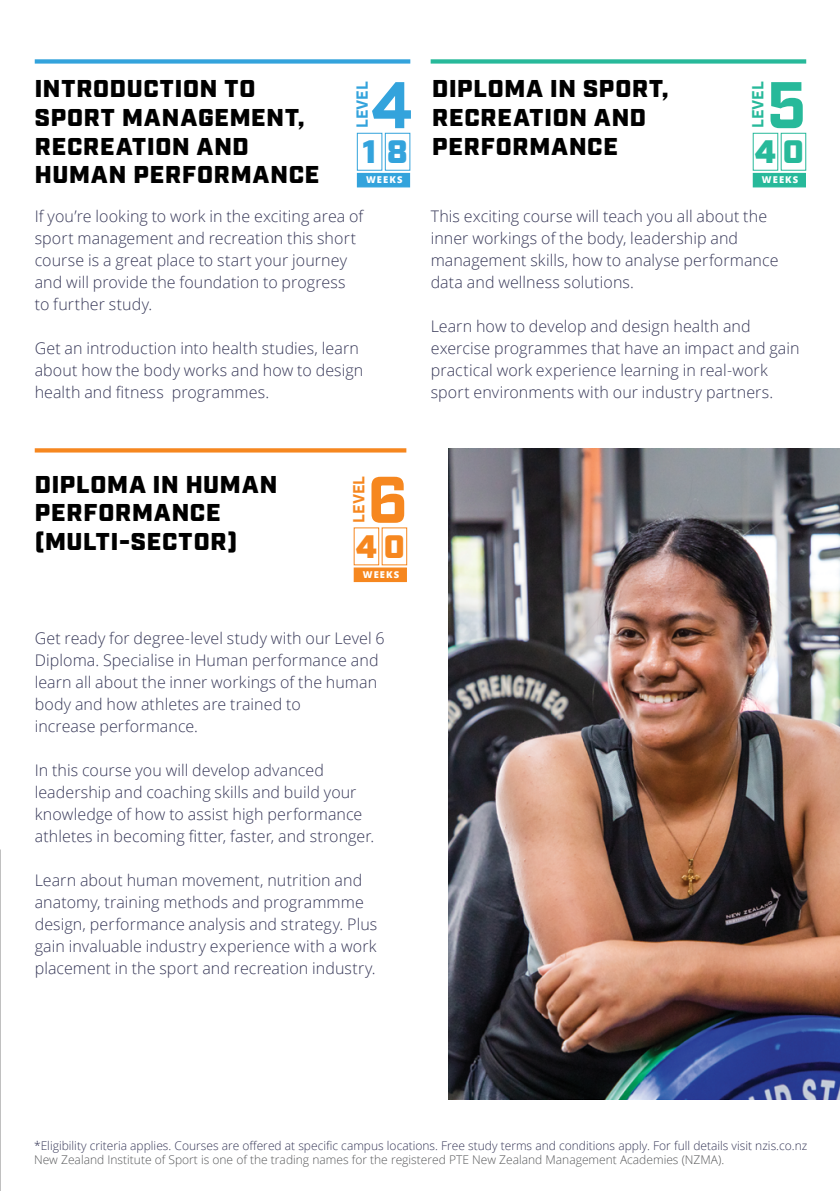
<style>
.page{position:relative;width:840px;height:1191px;background:#fff}
.page>*{position:absolute;margin:0;border:0;box-sizing:border-box;transform-origin:0 0}
.t1{font:700 65.8px "Industry";color:#33a3dc}
.t2{font:700 65.8px "Industry";color:#27b99a}
.t3{font:700 65.8px "Industry";color:#f6871f}
.t4{font:900 32.4px "Industry";color:#33a3dc}
.t5{font:900 32.4px "Industry";color:#27b99a}
.t6{font:900 32.4px "Industry";color:#f6871f}
.t7{font:900 24.4px/28.6px "Industry";letter-spacing:.035em;color:#000}
.t8{font:300 16px/22px "Open Sans";letter-spacing:.005em;color:#373858}
.t9{font:700 16px "Industry";letter-spacing:-.01em;color:#33a3dc}
.t10{font:700 16px "Industry";letter-spacing:-.01em;color:#27b99a}
.t11{font:700 16px "Industry";letter-spacing:-.01em;color:#f6871f}
.t12{font:300 12px "Open Sans";color:#373858}
.t13{font:300 12px "Open Sans";color:#58595b}
.t14{font:800 9.4px "Open Sans";letter-spacing:.115em;color:#fff}
</style>
<div class="page">
<img style="left:0;top:0;width:1px;height:1191px">
<div style="left:35px;top:59px;width:375px;height:5px;background:#33a3dc"></div>
<div style="left:430px;top:59px;width:375px;height:5px;background:#27b99a"></div>
<svg style="left:35px;top:448px;width:371px;height:4px"></svg>
<div style="left:356px;top:133px;width:26px;height:38px;background:#fff;border:1px solid #33a3dc"></div>
<div style="left:384px;top:133px;width:26px;height:38px;background:#fff;border:1px solid #33a3dc"></div>
<div style="left:356px;top:173px;width:54px;height:14px;background:#33a3dc"></div>
<div style="left:752px;top:133px;width:25px;height:38px;background:#fff;border:1px solid #27b99a"></div>
<div style="left:780px;top:133px;width:25px;height:38px;background:#fff;border:1px solid #27b99a"></div>
<div style="left:752px;top:173px;width:53px;height:14px;background:#27b99a"></div>
<div style="left:353px;top:527px;width:26px;height:38px;background:#fff;border:1px solid #f6871f"></div>
<div style="left:381px;top:527px;width:26px;height:38px;background:#fff;border:1px solid #f6871f"></div>
<div style="left:353px;top:567px;width:53px;height:15px;background:#f6871f;border:1px solid #f6871f"></div>
<img style="left:448px;top:448px;width:391px;height:651px">
<h3 class="t7" style="left:35px;top:76px;width:286px">INTRODUCTION TO<br>SPORT MANAGEMENT,<br>RECREATION AND<br>HUMAN PERFORMANCE</h3>
<p class="t8" style="left:35px;top:205px;width:330px">If you’re looking to work in the exciting area of sport management and recreation this short course is a great place to start your journey and will provide the foundation to progress to further study.</p>
<p class="t8" style="left:35px;top:337px;width:330px">Get an introduction into health studies, learn about how the body works and how to design health and fitness programmes.</p>
<p class="t9" style="left:352px;top:128px;width:48px;rotate:-90deg">LEVEL</p>
<h1 class="t1" style="left:370px;top:66px;width:43px">4</h1>
<h2 class="t4" style="left:362px;top:132px;width:47px">1 8</h2>
<p class="t14" style="left:366px;top:173px;width:38px">WEEKS</p>
<h3 class="t7" style="left:432px;top:76px;width:237px">DIPLOMA IN SPORT,<br>RECREATION AND<br>PERFORMANCE</h3>
<p class="t10" style="left:748px;top:128px;width:48px;rotate:-90deg">LEVEL</p>
<h1 class="t2" style="left:766px;top:66px;width:42px">5</h1>
<h2 class="t5" style="left:754px;top:132px;width:51px">40</h2>
<p class="t14" style="left:761px;top:173px;width:38px">WEEKS</p>
<p class="t8" style="left:430px;top:205px;width:349px">This exciting course will teach you all about the inner workings of the body, leadership and management skills, how to analyse performance data and wellness solutions.</p>
<p class="t8" style="left:430px;top:315px;width:370px">Learn how to develop and design health and exercise programmes that have an impact and gain practical work experience learning in real-work sport environments with our industry partners.</p>
<h3 class="t7" style="left:35px;top:471px;width:244px">DIPLOMA IN HUMAN<br>PERFORMANCE (MULTI-SECTOR)</h3>
<p class="t11" style="left:349px;top:523px;width:48px;rotate:-90deg">LEVEL</p>
<h1 class="t3" style="left:367px;top:460px;width:42px">6</h1>
<h2 class="t6" style="left:355px;top:527px;width:51px">40</h2>
<p class="t14" style="left:362px;top:567px;width:38px">WEEKS</p>
<p class="t8" style="left:35px;top:627px;width:351px">Get ready for degree-level study with our Level 6<br>Diploma. Specialise in Human performance and learn all about the inner workings of the human body and how athletes are trained to<br>increase performance.</p>
<p class="t8" style="left:35px;top:759px;width:341px">In this course you will develop advanced leadership and coaching skills and build your knowledge of how to assist high performance athletes in becoming fitter, faster, and stronger.</p>
<p class="t8" style="left:35px;top:869px;width:344px">Learn about human movement, nutrition and anatomy, training methods and programmme design, performance analysis and strategy. Plus gain invaluable industry experience with a work placement in the sport and recreation industry.</p>
<p class="t12" style="left:34px;top:1137px;width:774px">*Eligibility criteria applies. Courses are offered at specific campus locations. Free study terms and conditions apply. For full details visit nzis.co.nz</p>
<p class="t13" style="left:34px;top:1151px;width:691px">New Zealand Institute of Sport is one of the trading names for the registered PTE New Zealand Management Academies (NZMA).</p>
</div>
